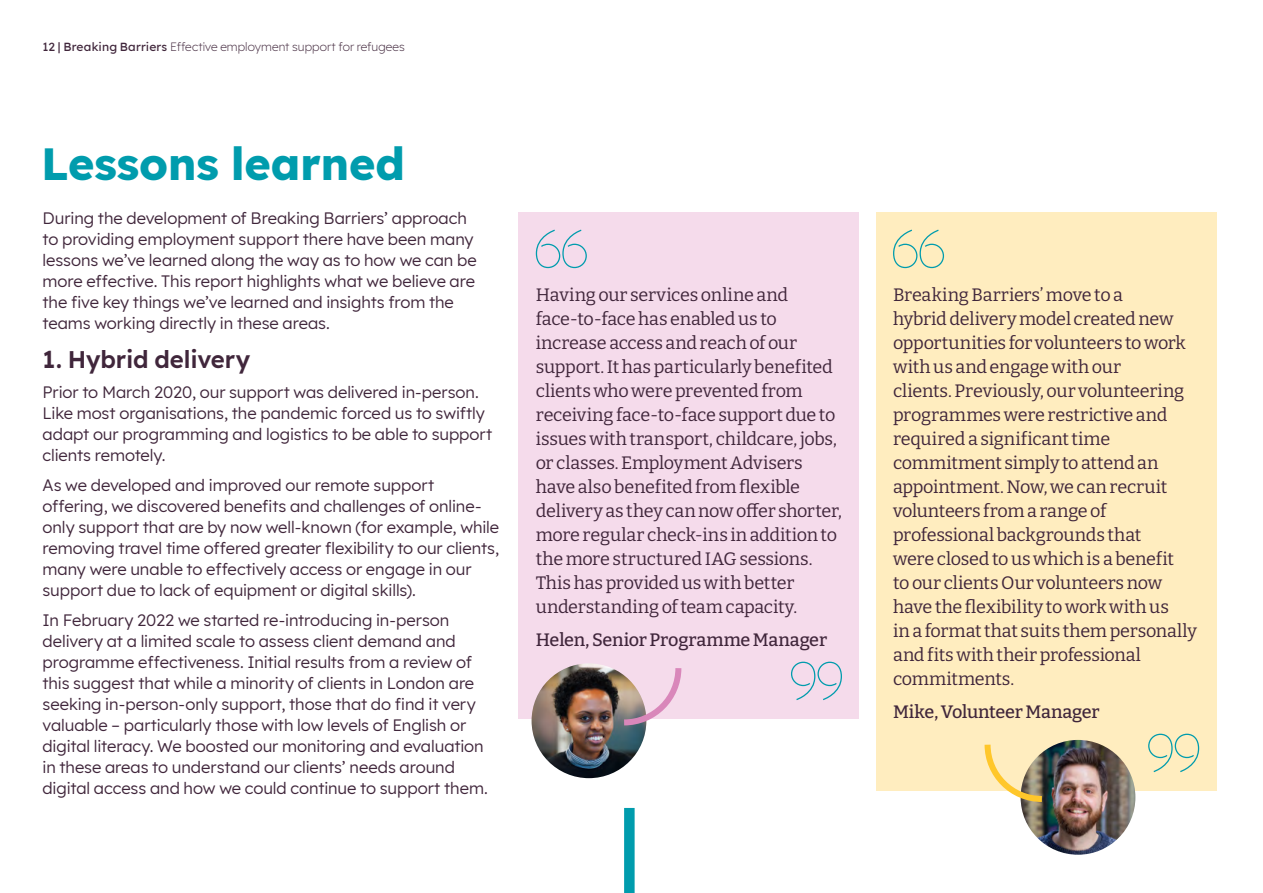
<style>
.page{position:relative;width:1263px;height:893px;background:#fff}
.page>*{position:absolute;margin:0;border:0;box-sizing:border-box;transform-origin:0 0}
.Heading_large{font:700 45px "Lexend";letter-spacing:-.005em;color:#009cad}
.Heading_small{font:600 24px "Lexend";letter-spacing:-.005em;color:#40263b}
.Emphasis_small{font:18px/24px "Bitter";letter-spacing:-.01em;color:#40263b}
.Emphasis_small-2{font:500 18px "Bitter";letter-spacing:-.01em;color:#40263b}
.t1{font:16.5px/21px "Lexend";letter-spacing:-.005em;color:#40263b}
.t2{font:300 12px "Lexend";letter-spacing:.01em;color:#40263b}
.s1{font-weight:500}
</style>
<div class="page">
<div style="left:519px;top:213px;width:340px;height:506px;background:#f5dbeb"></div>
<svg style="left:536px;top:230px;width:51px;height:38px"></svg>
<svg style="left:791px;top:662px;width:51px;height:38px"></svg>
<div style="left:876px;top:213px;width:340px;height:578px;background:#ffedbf"></div>
<svg style="left:893px;top:230px;width:51px;height:38px"></svg>
<svg style="left:1148px;top:734px;width:51px;height:38px"></svg>
<div style="left:624px;top:808px;width:11px;height:85px;background:#009cad"></div>
<img style="left:531px;top:663px;width:115px;height:115px;border-radius:57px">
<svg style="left:618px;top:668px;width:64px;height:60px"></svg>
<img style="left:1020px;top:740px;width:115px;height:115px;border-radius:57px">
<svg style="left:984px;top:744px;width:64px;height:61px"></svg>
<p class="t2" style="left:43px;top:38px;width:364px"><span class="s1">12 | Breaking Barriers</span> Effective employment support for refugees</p>
<h2 class="Heading_large" style="left:41px;top:128px;width:365px">Lessons learned</h2>
<p class="t1" style="left:43px;top:207px;width:436px">During the development of Breaking Barriers’ approach to providing employment support there have been many lessons we’ve learned along the way as to how we can be more effective. This report highlights what we believe are the five key things we’ve learned and insights from the teams working directly in these areas.</p>
<h4 class="Heading_small" style="left:43px;top:341px;width:209px">1. Hybrid delivery</h4>
<p class="t1" style="left:43px;top:381px;width:451px">Prior to March 2020, our support was delivered in-person.<br>Like most organisations, the pandemic forced us to swiftly adapt our programming and logistics to be able to support clients remotely.</p>
<p class="t1" style="left:43px;top:474px;width:458px">As we developed and improved our remote support offering, we discovered benefits and challenges of online&shy;only support that are by now well-known (for example, while removing travel time offered greater flexibility to our clients, many were unable to effectively access or engage in our support due to lack of equipment or digital skills).</p>
<p class="t1" style="left:43px;top:609px;width:447px">In February 2022 we started re-introducing in-person delivery at a limited scale to assess client demand and programme effectiveness. Initial results from a review of this suggest that while a minority of clients in London are seeking in-person-only support, those that do find it very valuable – particularly those with low levels of English or digital literacy. We boosted our monitoring and evaluation in these areas to understand our clients’ needs around digital access and how we could continue to support them.</p>
<p class="Emphasis_small" style="left:536px;top:282px;width:308px">Having our services online and face-to-face has enabled us to increase access and reach of our support. It has particularly benefited clients who were prevented from receiving face-to-face support due to issues with transport, childcare, jobs, or classes. Employment Advisers have also benefited from flexible delivery as they can now offer shorter, more regular check-ins in addition to the more structured IAG sessions.<br>This has provided us with better understanding of team capacity.</p>
<p class="Emphasis_small-2" style="left:536px;top:628px;width:293px">Helen, Senior Programme Manager</p>
<p class="Emphasis_small" style="left:893px;top:282px;width:306px">Breaking Barriers’ move to a<br>hybrid delivery model created new opportunities for volunteers to work with us and engage with our<br>clients. Previously, our volunteering programmes were restrictive and required a significant time commitment simply to attend an appointment. Now, we can recruit volunteers from a range of professional backgrounds that<br>were closed to us which is a benefit<br>to our clients Our volunteers now have the flexibility to work with us<br>in a format that suits them personally and fits with their professional commitments.</p>
<p class="Emphasis_small-2" style="left:893px;top:700px;width:208px">Mike, Volunteer Manager</p>
</div>
